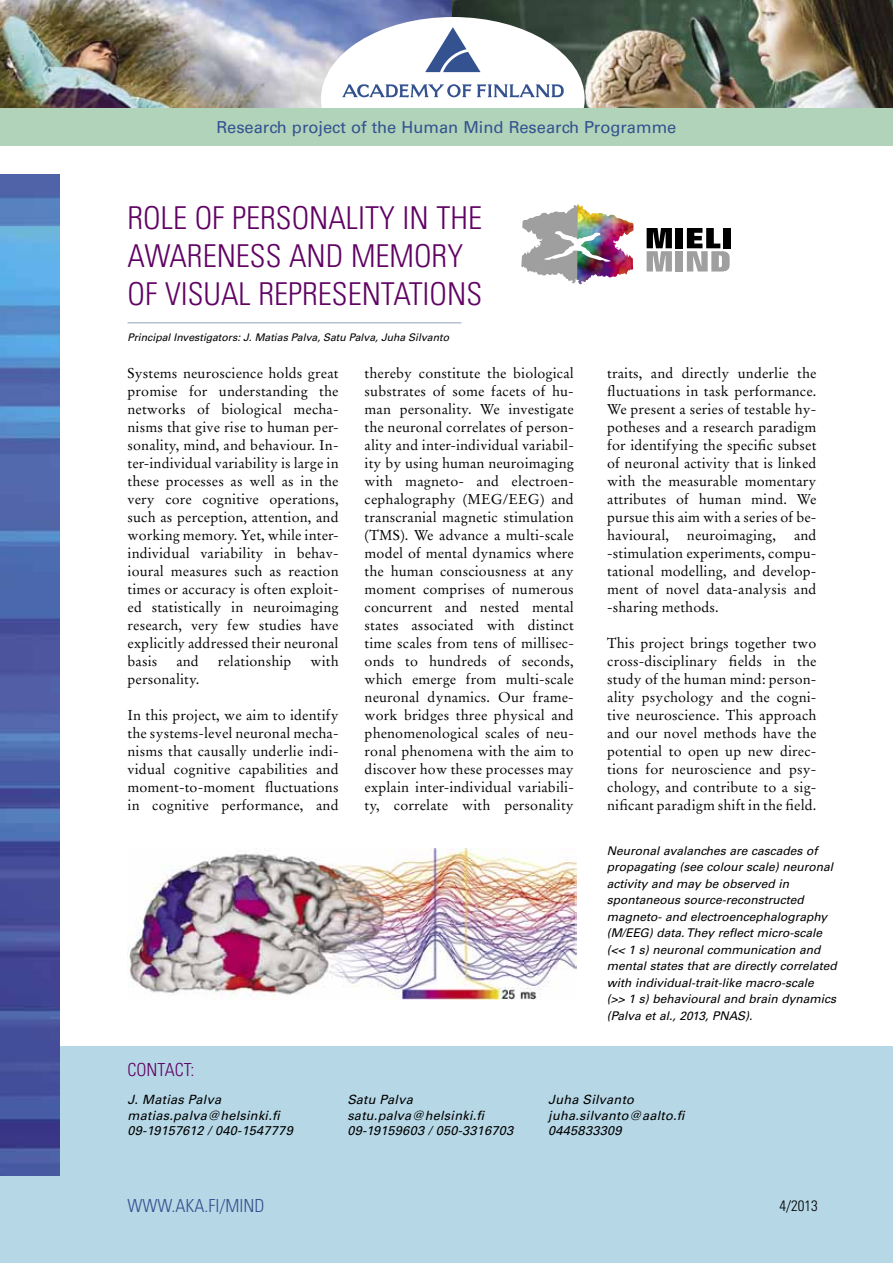
<style>
.page{position:relative;width:893px;height:1263px;background:#fff}
.page>*{position:absolute;margin:0;border:0;box-sizing:border-box;transform-origin:0 0}
.t1{font:300 condensed 31.5px/37.8px "Univers LT Std";color:#600363}
.t2{font:300 condensed 18px "Univers LT Std";color:#33528f}
.t3{font:300 condensed 18px "Univers LT Std";color:#600363}
.t4{font:16.5px "Univers LT Std";color:#33528f}
.t5{font:300 condensed 15px "Univers LT Std";color:#000}
.t6{font:14.25px/18px "Stempel Garamond LT Std";letter-spacing:.01em;color:#000;text-align:justify}
.t7{font:italic 12.75px/15.3px "Univers LT Std";letter-spacing:.02em;color:#000}
.t8{font:italic 12px/16.5px "Univers LT Std";color:#000}
.t9{font:italic 10.5px "Univers LT Std";color:#000}
</style>
<div class="page">
<img style="left:0;top:0;width:453px;height:108px">
<img style="left:453px;top:0;width:440px;height:108px">
<div style="left:0;top:1046px;width:893px;height:217px;background:#b6d7e6"></div>
<img style="left:0;top:174px;width:60px;height:1002px">
<hr style="left:128px;top:322px;width:333px;height:1px;background:#94a3b5">
<div style="left:321px;top:17px;width:264px;height:164px;background:#fff;border-radius:50%"></div>
<div style="left:0;top:108px;width:893px;height:38px;background:#b1d3ba"></div>
<svg style="left:425px;top:27px;width:56px;height:45px"></svg>
<svg style="left:342px;top:84px;width:222px;height:14px"></svg>
<div style="left:676px;top:228px;width:7px;height:20px;background:#000"></div>
<svg style="left:647px;top:228px;width:25px;height:43px"></svg>
<div style="left:676px;top:251px;width:7px;height:20px;background:#9f9f9f"></div>
<svg style="left:687px;top:228px;width:43px;height:43px"></svg>
<svg style="left:521px;top:205px;width:56px;height:79px"></svg>
<img style="left:577px;top:204px;width:56px;height:80px">
<img style="left:128px;top:848px;width:449px;height:151px">
<p class="t4" style="left:217px;top:117px;width:461px">Research project of the Human Mind Research Programme</p>
<h1 class="t1" style="left:128px;top:199px;width:356px">ROLE OF PERSONALITY IN THE<br>AWARENESS AND MEMORY<br>OF VISUAL REPRESENTATIONS</h1>
<p class="t9" style="left:128px;top:331px;width:323px">Principal Investigators: J. Matias Palva, Satu Palva, Juha Silvanto</p>
<p class="t6" style="left:365px;top:364px;width:211px">thereby constitute the biological substrates of some facets of hu&shy;man personality. We investigate the neuronal correlates of person&shy;ality and inter-individual variabil&shy;ity by using human neuroimaging with magneto- and electroen&shy;cephalography (MEG/EEG) and transcranial magnetic stimulation (TMS). We advance a multi-scale model of mental dynamics where the human consciousness at any moment comprises of numerous concurrent and nested mental states associated with distinct time scales from tens of millisec&shy;onds to hundreds of seconds, which emerge from multi-scale neuronal dynamics. Our frame&shy;work bridges three physical and phenomenological scales of neu&shy;ronal phenomena with the aim to discover how these processes may explain inter-individual variabili&shy;ty, correlate with personality</p>
<p class="t6" style="left:607px;top:364px;width:211px">traits, and directly underlie the fluctuations in task performance.<br>We present a series of testable hy&shy;potheses and a research paradigm for identifying the specific subset of neuronal activity that is linked with the measurable momentary attributes of human mind. We pursue this aim with a series of be&shy;havioural,</p>
<p class="t6" style="left:128px;top:364px;width:213px">Systems neuroscience holds great promise for understanding the networks of biological mecha&shy;nisms that give rise to human per&shy;sonality, mind, and behaviour. In&shy;ter-individual variability is large in these processes as well as in the very core cognitive operations, such as perception, attention, and working memory. Yet, while inter&shy;individual variability in behav&shy;ioural measures such as reaction times or accuracy is often exploit&shy;ed statistically in neuroimaging research, very few studies have explicitly addressed their neuronal basis</p>
<p class="t6" style="left:607px;top:526px;width:211px;text-indent:187px">and -stimulation experiments, compu&shy;tational modelling, and develop&shy;ment of novel data-analysis and -sharing methods.</p>
<p class="t6" style="left:607px;top:634px;width:211px">This project brings together two cross-disciplinary fields in the study of the human mind: person&shy;ality psychology and the cogni&shy;tive neuroscience. This approach and our novel methods have the potential to open up new direc&shy;tions for neuroscience and psy&shy;chology, and contribute to a sig&shy;nificant paradigm shift in the field.</p>
<p class="t6" style="left:687px;top:526px;width:91px">neuroimaging,</p>
<p class="t6" style="left:176px;top:652px;width:24px">and</p>
<p class="t6" style="left:218px;top:652px;width:75px">relationship</p>
<p class="t6" style="left:310px;top:652px;width:30px">with</p>
<p class="t6" style="left:128px;top:670px;width:73px">personality.</p>
<p class="t6" style="left:128px;top:706px;width:213px">In this project, we aim to identify the systems-level neuronal mecha&shy;nisms that causally underlie indi&shy;vidual cognitive capabilities and moment-to-moment fluctuations in cognitive performance, and</p>
<p class="t3" style="left:128px;top:1059px;width:68px">CONTACT:</p>
<p class="t7" style="left:128px;top:1092px;width:167px">J. Matias Palva matias.palva@helsinki.fi<br>09-19157612 / 040-1547779</p>
<p class="t8" style="left:607px;top:843px;width:232px">Neuronal avalanches are cascades of propagating (see colour scale) neuronal activity and may be observed in spontaneous source-reconstructed magneto- and electroencephalography (M/EEG) data. They reflect micro-scale (&lt;&lt; 1 s) neuronal communication and mental states that are directly correlated with individual-trait-like macro-scale<br>(&gt;&gt; 1 s) behavioural and brain dynamics (Palva et al., 2013, PNAS).</p>
<p class="t7" style="left:347px;top:1092px;width:167px">Satu Palva satu.palva@helsinki.fi<br>09-19159603 / 050-3316703</p>
<p class="t7" style="left:548px;top:1092px;width:139px">Juha Silvanto juha.silvanto@aalto.fi<br>0445833309</p>
<p class="t2" style="left:128px;top:1195px;width:127px">WWW.AKA.FI/MIND</p>
<p class="t5" style="left:780px;top:1197px;width:40px">4/2013</p>
</div>
